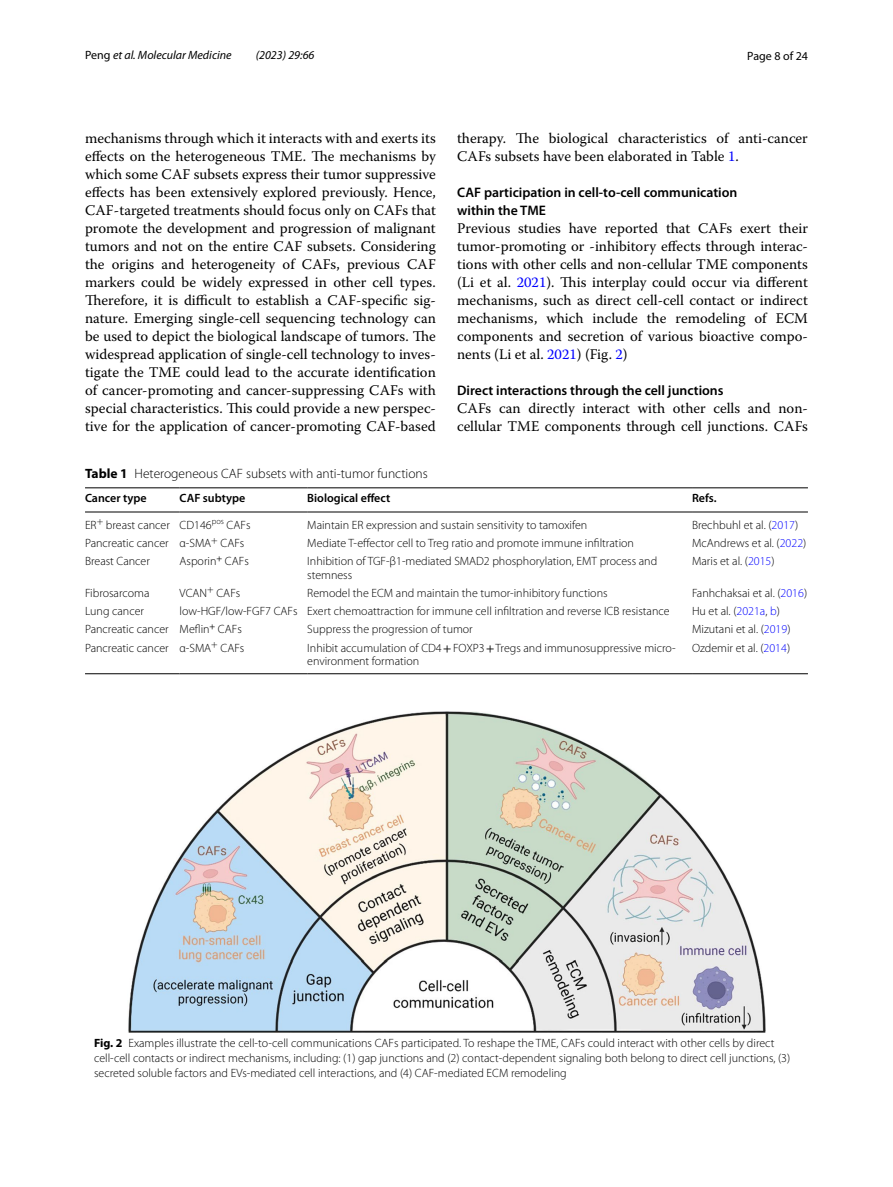
<style>
.page{position:relative;width:893px;height:1187px;background:#fff}
.page>*{position:absolute;margin:0;border:0;box-sizing:border-box;transform-origin:0 0}
.t1{font:14.7px/18px "Warnock Pro";color:#000;text-align:justify}
.t2{font:600 13.8px/18px "Myriad Pro";color:#000}
.t3{font:300 13.5px "Myriad Pro";color:#000}
.t4{font:300 12px/13.5px "Myriad Pro";color:#000}
.t5{font:600 12px "Myriad Pro";color:#000}
.t6{font:italic 12px "Myriad Pro";color:#000}
.t7{font:12px "Myriad Pro";color:#000}
.s1{font-style:normal}
.s2{color:#00f}
.s3{font-weight:700}
.s4{font-family:"STIX";font-weight:400}
</style>
<div class="page">
<hr style="left:85px;top:487px;width:95px;height:1px;background:#000">
<hr style="left:85px;top:511px;width:95px;height:1px;background:#000">
<hr style="left:180px;top:487px;width:127px;height:1px;background:#000">
<hr style="left:180px;top:511px;width:127px;height:1px;background:#000">
<hr style="left:307px;top:487px;width:385px;height:1px;background:#000">
<hr style="left:307px;top:511px;width:385px;height:1px;background:#000">
<hr style="left:692px;top:487px;width:116px;height:1px;background:#000">
<hr style="left:692px;top:511px;width:116px;height:1px;background:#000">
<hr style="left:85px;top:673px;width:95px;height:1px;background:#000">
<hr style="left:180px;top:673px;width:127px;height:1px;background:#000">
<hr style="left:307px;top:673px;width:385px;height:1px;background:#000">
<hr style="left:692px;top:673px;width:116px;height:1px;background:#000">
<img style="left:128px;top:711px;width:637px;height:321px">
<p class="t6" style="left:85px;top:48px;width:148px"><span class="s1">Peng</span> et al. Molecular Medicine</p>
<p class="t6" style="left:256px;top:48px;width:60px">(2023) 29:66</p>
<p class="t7" style="left:747px;top:48px;width:62px">Page 8 of 24</p>
<p class="t1" style="left:85px;top:128px;width:352px">mechanisms through which it interacts with and exerts its effects on the heterogeneous TME. The mechanisms by which some CAF subsets express their tumor suppressive effects has been extensively explored previously. Hence, CAF-targeted treatments should focus only on CAFs that promote the development and progression of malignant tumors and not on the entire CAF subsets. Considering the origins and heterogeneity of CAFs, previous CAF markers could be widely expressed in other cell types.<br>Therefore, it is difficult to establish a CAF-specific sig&shy;nature. Emerging single-cell sequencing technology can be used to depict the biological landscape of tumors. The widespread application of single-cell technology to inves&shy;tigate the TME could lead to the accurate identification of cancer-promoting and cancer-suppressing CAFs with special characteristics. This could provide a new perspec&shy;tive for the application of cancer-promoting CAF-based</p>
<p class="t1" style="left:457px;top:128px;width:352px">therapy. The biological characteristics of anti-cancer<br>CAFs subsets have been elaborated in Table <span class="s2">1</span>.</p>
<p class="t2" style="left:457px;top:183px;width:282px">CAF participation in cell‑to‑cell communication within the TME</p>
<p class="t1" style="left:457px;top:218px;width:352px">Previous studies have reported that CAFs exert their tumor-promoting or -inhibitory effects through interac&shy;tions with other cells and non-cellular TME components (Li et al. <span class="s2">2021</span>). This interplay could occur via different mechanisms, such as direct cell-cell contact or indirect mechanisms, which include the remodeling of ECM components and secretion of various bioactive compo&shy;nents (Li et al. <span class="s2">2021</span>) (Fig. <span class="s2">2</span>)</p>
<p class="t2" style="left:457px;top:381px;width:268px">Direct interactions through the cell junctions</p>
<p class="t1" style="left:457px;top:398px;width:352px">CAFs can directly interact with other cells and non&shy;cellular TME components through cell junctions. CAFs</p>
<p class="t3" style="left:85px;top:466px;width:344px"><span class="s3">Table 1</span> Heterogeneous CAF subsets with anti-tumor functions</p>
<p class="t5" style="left:85px;top:490px;width:63px">Cancer type</p>
<p class="t5" style="left:180px;top:490px;width:67px">CAF subtype</p>
<p class="t5" style="left:307px;top:490px;width:85px">Biological effect</p>
<p class="t5" style="left:692px;top:490px;width:26px">Refs.</p>
<p class="t4" style="left:85px;top:518px;width:167px">ER<sup>+</sup> breast cancer CD146<sup>pos</sup> CAFs</p>
<p class="t4" style="left:307px;top:518px;width:282px">Maintain ER expression and sustain sensitivity to tamoxifen</p>
<p class="t4" style="left:692px;top:518px;width:108px">Brechbuhl et al. (<span class="s2">2017</span>)</p>
<p class="t4" style="left:85px;top:536px;width:161px">Pancreatic cancer α-SMA<sup>+</sup> CAFs</p>
<p class="t4" style="left:307px;top:536px;width:328px">Mediate T-effector cell to Treg ratio and promote immune infiltration</p>
<p class="t4" style="left:692px;top:536px;width:116px">McAndrews et al. (<span class="s2">2022</span>)</p>
<p class="t4" style="left:85px;top:555px;width:66px">Breast Cancer</p>
<p class="t4" style="left:180px;top:555px;width:71px">Asporin<sup>+</sup> CAFs</p>
<p class="t4" style="left:307px;top:555px;width:351px">Inhibition of TGF-β1-mediated SMAD2 phosphorylation, EMT process and stemness</p>
<p class="t4" style="left:692px;top:555px;width:84px">Maris et al. (<span class="s2">2015</span>)</p>
<p class="t4" style="left:85px;top:586px;width:66px">Fibrosarcoma</p>
<p class="t4" style="left:180px;top:586px;width:62px">VCAN<sup>+</sup> CAFs</p>
<p class="t4" style="left:307px;top:586px;width:302px">Remodel the ECM and maintain the tumor-inhibitory functions</p>
<p class="t4" style="left:692px;top:586px;width:117px">Fanhchaksai et al. (<span class="s2">2016</span>)</p>
<p class="t4" style="left:85px;top:604px;width:61px">Lung cancer</p>
<p class="t4" style="left:180px;top:604px;width:491px">low-HGF/low-FGF7 CAFs Exert chemoattraction for immune cell infiltration and reverse ICB resistance</p>
<p class="t4" style="left:692px;top:604px;width:89px">Hu et al. (<span class="s2">2021a</span>, <span class="s2">b</span>)</p>
<p class="t4" style="left:85px;top:623px;width:158px">Pancreatic cancer Meflin<sup>+</sup> CAFs</p>
<p class="t4" style="left:307px;top:623px;width:167px">Suppress the progression of tumor</p>
<p class="t4" style="left:692px;top:623px;width:100px">Mizutani et al. (<span class="s2">2019</span>)</p>
<p class="t4" style="left:85px;top:641px;width:161px">Pancreatic cancer α-SMA<sup>+</sup> CAFs</p>
<p class="t4" style="left:307px;top:641px;width:370px">Inhibit accumulation of CD4<span class="s4">+</span>FOXP3<span class="s4">+</span>Tregs and immunosuppressive micro&shy;environment formation</p>
<p class="t4" style="left:692px;top:641px;width:100px">Ozdemir et al. (<span class="s2">2014</span>)</p>
<p class="t4" style="left:94px;top:1035px;width:698px;line-height:15px"><span class="s3">Fig. 2</span> Examples illustrate the cell-to-cell communications CAFs participated. To reshape the TME, CAFs could interact with other cells by direct cell-cell contacts or indirect mechanisms, including: (1) gap junctions and (2) contact-dependent signaling both belong to direct cell junctions, (3) secreted soluble factors and EVs-mediated cell interactions, and (4) CAF-mediated ECM remodeling</p>
</div>
